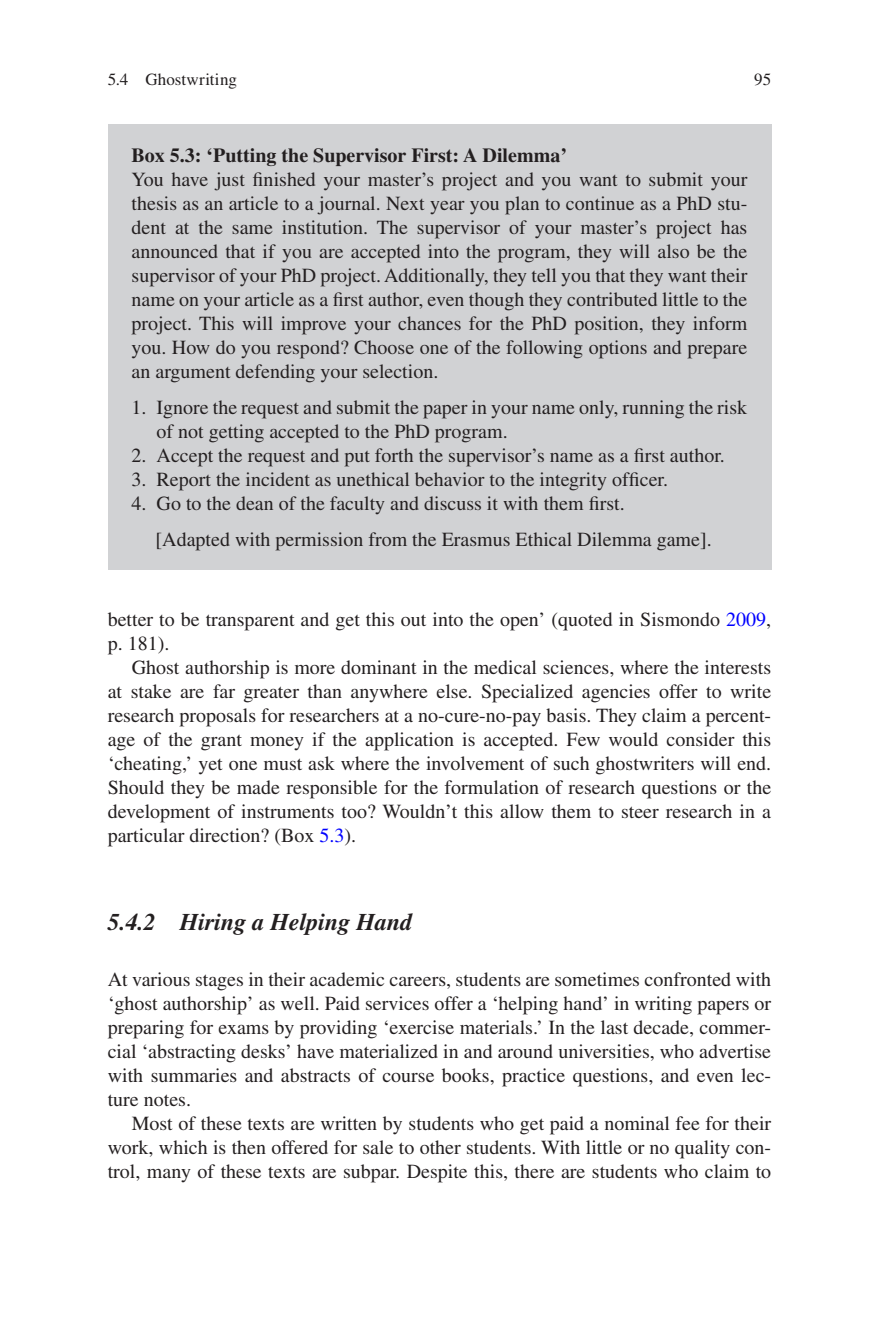
<style>
.page{position:relative;width:879px;height:1333px;background:#fff}
.page>*{position:absolute;margin:0;border:0;box-sizing:border-box;transform-origin:0 0}
._2_hd{font:italic 700 24px "Times LT Std";color:#231f20}
.Text_flush{font:20px/24px "Times LT Std";color:#231f20;text-align:justify}
.Text{font:20px/24px "Times LT Std";color:#231f20;text-align:justify}
.B_1hd_Overview{font:700 20px "Times LT Std";color:#231f20}
.t1{font:17px "Times LT Std";letter-spacing:.005em;color:#231f20}
.s1{color:#00f}
</style>
<div class="page">
<div style="left:108px;top:124px;width:663px;height:445px;background:#d1d2d4"></div>
<p class="t1" style="left:108px;top:70px;width:131px">5.4 Ghostwriting</p>
<p class="t1" style="left:754px;top:70px;width:18px">95</p>
<p class="B_1hd_Overview" style="left:132px;top:143px;width:437px">Box 5.3: ‘Putting the Supervisor First: A Dilemma’</p>
<p class="Text_flush" style="left:132px;top:167px;width:617px">You have just finished your master’s project and you want to submit your thesis as an article to a journal. Next year you plan to continue as a PhD stu&shy;dent at the same institution. The supervisor of your master’s project has announced that if you are accepted into the program, they will also be the supervisor of your PhD project. Additionally, they tell you that they want their name on your article as a first author, even though they contributed little to the project. This will improve your chances for the PhD position, they inform you. How do you respond? Choose one of the following options and prepare an argument defending your selection.</p>
<p class="Text_flush" style="left:157px;top:395px;width:592px;text-indent:-25px">1. Ignore the request and submit the paper in your name only, running the risk of not getting accepted to the PhD program.</p>
<p class="Text_flush" style="left:132px;top:443px;width:595px">2. Accept the request and put forth the supervisor’s name as a first author.</p>
<p class="Text_flush" style="left:132px;top:467px;width:538px">3. Report the incident as unethical behavior to the integrity officer.</p>
<p class="Text_flush" style="left:132px;top:491px;width:495px">4. Go to the dean of the faculty and discuss it with them first.</p>
<p class="Text" style="left:156px;top:527px;width:557px">[Adapted with permission from the Erasmus Ethical Dilemma game].</p>
<p class="Text" style="left:108px;top:607px;width:665px">better to be transparent and get this out into the open’ (quoted in Sismondo <span class="s1">2009</span>, p. 181).</p>
<p class="Text" style="left:108px;top:655px;width:665px;text-indent:24px">Ghost authorship is more dominant in the medical sciences, where the interests at stake are far greater than anywhere else. Specialized agencies offer to write research proposals for researchers at a no-cure-no-pay basis. They claim a percent&shy;age of the grant money if the application is accepted. Few would consider this ‘cheating,’ yet one must ask where the involvement of such ghostwriters will end.<br>Should they be made responsible for the formulation of research questions or the development of instruments too? Wouldn’t this allow them to steer research in a particular direction? (Box <span class="s1">5.3</span>).</p>
<h3 class="_2_hd" style="left:108px;top:908px;width:306px">5.4.2 Hiring a Helping Hand</h3>
<p class="Text_flush" style="left:108px;top:967px;width:665px">At various stages in their academic careers, students are sometimes confronted with ‘ghost authorship’ as well. Paid services offer a ‘helping hand’ in writing papers or preparing for exams by providing ‘exercise materials.’ In the last decade, commer&shy;cial ‘abstracting desks’ have materialized in and around universities, who advertise with summaries and abstracts of course books, practice questions, and even lec&shy;ture notes.</p>
<p class="Text" style="left:108px;top:1111px;width:665px;text-indent:24px">Most of these texts are written by students who get paid a nominal fee for their work, which is then offered for sale to other students. With little or no quality con&shy;trol, many of these texts are subpar. Despite this, there are students who claim to</p>
</div>
